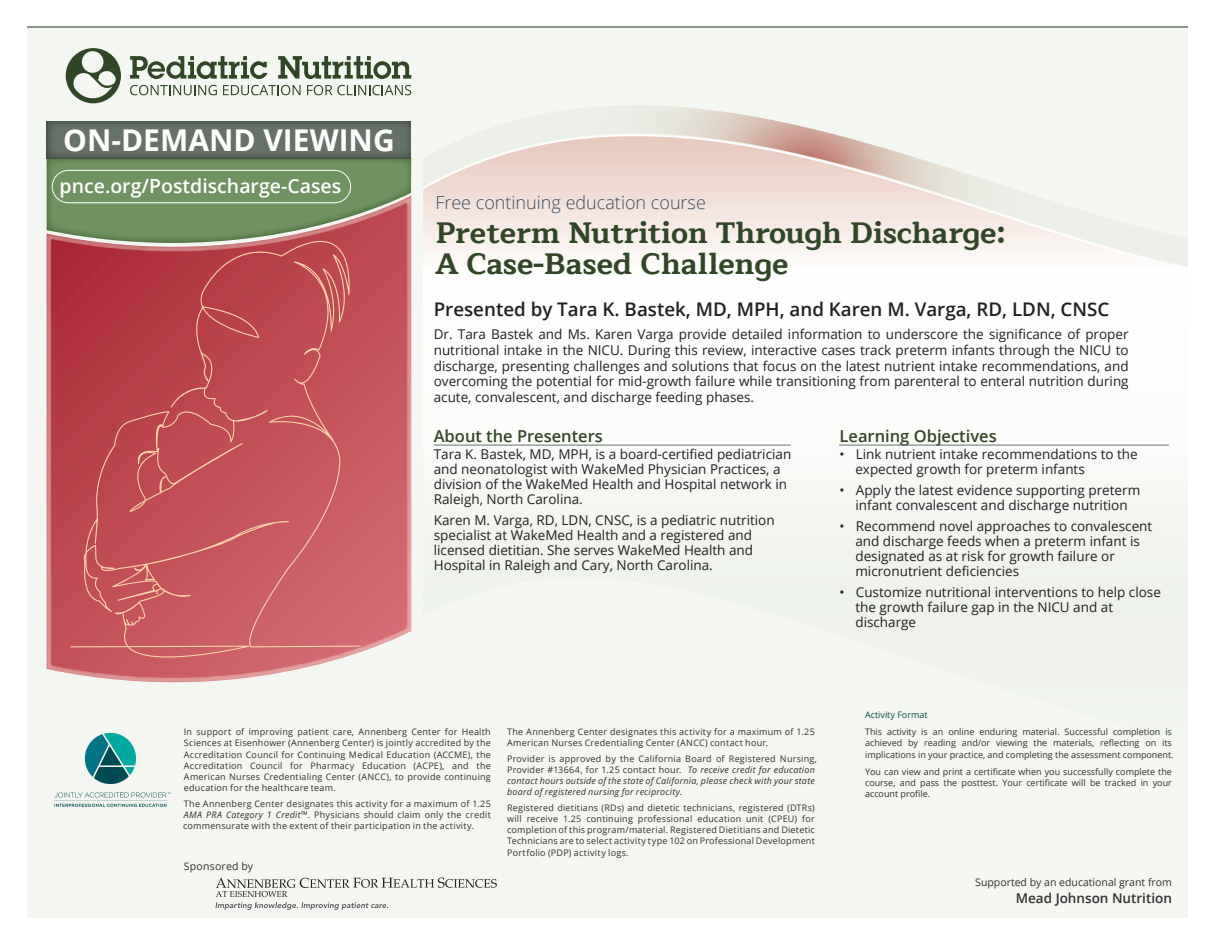
<style>
.page{position:relative;width:1215px;height:945px;background:#fff}
.page>*{position:absolute;margin:0;border:0;box-sizing:border-box;transform-origin:0 0}
.t1{font:700 30px/31.5px "Maitree";color:#314627}
.t2{font:700 30px "Open Sans";color:#fff}
.t3{font:600 19.5px "Open Sans";color:#fff}
.t4{font:600 18.75px "Open Sans";color:#231f20}
.t5{font:300 18px "Open Sans";color:#384b5d}
.t6{font:600 16.5px "Open Sans";color:#314627}
.t7{font:13.5px/15px "Open Sans";color:#231f20}
.t8{font:600 13.5px "Open Sans";color:#323232}
.t9{font:10.5px "Open Sans";color:#323232}
.t10{font:10.5px "Open Sans";letter-spacing:.02em;color:#313232}
.t11{font:9px/11.1px "Open Sans";letter-spacing:.02em;color:#323232;text-align:justify}
.t12{font:italic 9px/11.1px "Open Sans";letter-spacing:.025em;color:#323232}
.t13{font:9px/11.1px "Open Sans";color:#323232}
.t14{font:9px "Open Sans";color:#0d4f4b}
.s1{font-style:italic}
.s2{font-style:normal}
</style>
<div class="page">
<div style="left:27px;top:27px;width:1161px;height:891px;background:#f3f6f1"></div>
<svg style="left:47px;top:158px;width:364px;height:38px;background:#6d8f5f"></svg>
<div style="left:423px;top:270px;width:765px;height:176px;background:#fcfdfc"></div>
<hr style="left:27px;top:26px;width:1161px;height:2px;background:#667267">
<svg style="left:66px;top:48px;width:55px;height:55px"></svg>
<svg style="left:130px;top:56px;width:137px;height:23px"></svg>
<svg style="left:278px;top:56px;width:133px;height:23px"></svg>
<svg style="left:130px;top:85px;width:87px;height:10px"></svg>
<svg style="left:223px;top:85px;width:78px;height:10px"></svg>
<svg style="left:307px;top:85px;width:104px;height:10px"></svg>
<div style="left:47px;top:121px;width:364px;height:37px;background:#667267"></div>
<svg style="left:423px;top:105px;width:765px;height:165px"></svg>
<div style="left:52px;top:170px;width:299px;height:33px;border:1px solid #fff;border-radius:16px"></div>
<img style="left:54px;top:732px;width:117px;height:75px">
<svg style="left:216px;top:877px;width:281px;height:33px"></svg>
<svg style="left:47px;top:196px;width:364px;height:486px;background:#be5c5e"></svg>
<hr style="left:434px;top:445px;width:356px;height:1px;background:#667267">
<hr style="left:840px;top:445px;width:328px;height:1px;background:#667267">
<h1 class="t2" style="left:63px;top:118px;width:333px">ON-DEMAND VIEWING</h1>
<h2 class="t3" style="left:60px;top:173px;width:283px">pnce.org/Postdischarge-Cases</h2>
<h3 class="t5" style="left:435px;top:190px;width:272px">Free continuing education course</h3>
<h1 class="t1" style="left:435px;top:217px;width:572px">Preterm Nutrition Through Discharge:<br>A Case-Based Challenge</h1>
<h3 class="t4" style="left:434px;top:296px;width:677px">Presented by Tara K. Bastek, MD, MPH, and Karen M. Varga, RD, LDN, CNSC</h3>
<p class="t7" style="left:434px;top:326px;width:696px;line-height:15.8px;text-align:justify">Dr. Tara Bastek and Ms. Karen Varga provide detailed information to underscore the significance of proper nutritional intake in the NICU. During this review, interactive cases track preterm infants through the NICU to discharge, presenting challenges and solutions that focus on the latest nutrient intake recommendations, and overcoming the potential for mid-growth failure while transitioning from parenteral to enteral nutrition during acute, convalescent, and discharge feeding phases.</p>
<p class="t6" style="left:434px;top:424px;width:171px">About the Presenters</p>
<p class="t6" style="left:840px;top:424px;width:159px">Learning Objectives</p>
<p class="t7" style="left:434px;top:446px;width:359px">Tara K. Bastek, MD, MPH, is a board-certified pediatrician and neonatologist with WakeMed Physician Practices, a division of the WakeMed Health and Hospital network in Raleigh, North Carolina.</p>
<p class="t7" style="left:434px;top:512px;width:342px">Karen M. Varga, RD, LDN, CNSC, is a pediatric nutrition specialist at WakeMed Health and a registered and licensed dietitian. She serves WakeMed Health and Hospital in Raleigh and Cary, North Carolina.</p>
<p class="t7" style="left:855px;top:446px;width:284px;text-indent:-16px">• Link nutrient intake recommendations to the expected growth for preterm infants</p>
<p class="t7" style="left:840px;top:482px;width:302px;text-align:center">• Apply the latest evidence supporting preterm infant convalescent and discharge nutrition</p>
<p class="t7" style="left:855px;top:518px;width:298px;text-indent:-16px">• Recommend novel approaches to convalescent and discharge feeds when a preterm infant is designated as at risk for growth failure or micronutrient deficiencies</p>
<p class="t7" style="left:855px;top:584px;width:307px;text-indent:-16px">• Customize nutritional interventions to help close the growth failure gap in the NICU and at discharge</p>
<p class="t14" style="left:865px;top:708px;width:64px">Activity Format</p>
<p class="t11" style="left:184px;top:726px;width:308px">In support of improving patient care, Annenberg Center for Health Sciences at Eisenhower (Annenberg Center) is jointly accredited by the Accreditation Council for Continuing Medical Education (ACCME), the Accreditation Council for Pharmacy Education (ACPE), and the American Nurses Credentialing Center (ANCC), to provide continuing education for the healthcare team.</p>
<p class="t11" style="left:183px;top:797px;width:309px">The Annenberg Center designates this activity for a maximum of 1.25<br><span class="s1">AMA PRA Category 1 Credit</span>™. Physicians should claim only the credit commensurate with the extent of their participation in the activity.</p>
<p class="t10" style="left:184px;top:859px;width:71px">Sponsored by</p>
<p class="t11" style="left:507px;top:726px;width:309px">The Annenberg Center designates this activity for a maximum of 1.25<br>American Nurses Credentialing Center (ANCC) contact hour.</p>
<p class="t12" style="left:507px;top:753px;width:311px"><span class="s2">Provider is approved by the California Board of Registered Nursing, Provider #13664, for 1.25 contact hour.</span> To receive credit for education contact hours outside of the state of California, please check with your state board of registered nursing for reciprocity.</p>
<p class="t11" style="left:507px;top:802px;width:309px">Registered dietitians (RDs) and dietetic technicians, registered (DTRs) will receive 1.25 continuing professional education unit (CPEU) for completion of this program/material. Registered Dietitians and Dietetic Technicians are to select activity type 102 on Professional Development Portfolio (PDP) activity logs.</p>
<p class="t13" style="left:865px;top:726px;width:310px">This activity is an online enduring material. Successful completion is achieved by reading and/or viewing the materials, reflecting on its implications in your practice, and completing the assessment component.</p>
<p class="t11" style="left:865px;top:766px;width:308px">You can view and print a certificate when you successfully complete the course, and pass the posttest. Your certificate will be tracked in your account profile.</p>
<p class="t9" style="left:975px;top:875px;width:198px">Supported by an educational grant from</p>
<p class="t8" style="left:1016px;top:889px;width:158px">Mead Johnson Nutrition</p>
</div>
